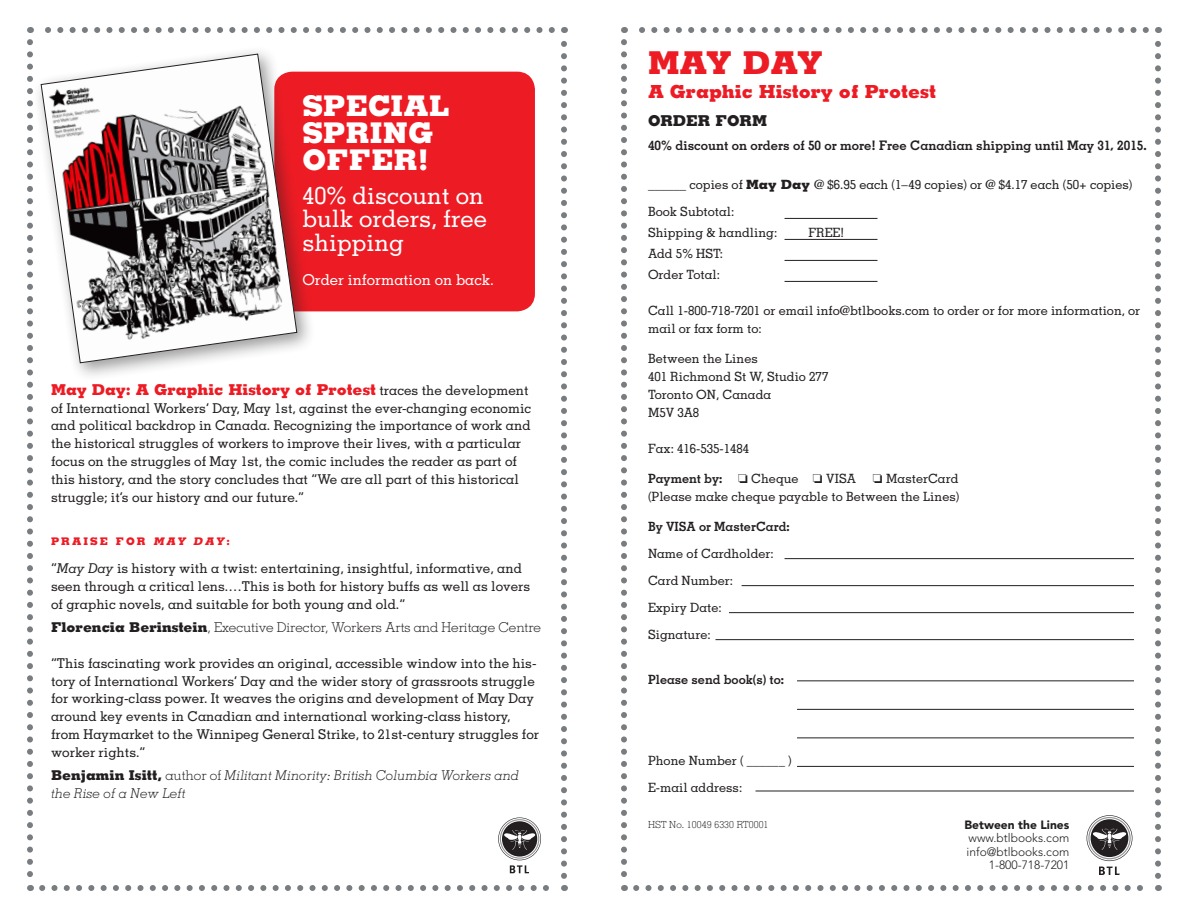
<style>
.page{position:relative;width:1188px;height:918px;background:#fff}
.page>*{position:absolute;margin:0;border:0;box-sizing:border-box;transform-origin:0 0}
.t1{font:800 31.5px "Memphis";letter-spacing:-.03em;color:#ed1b24}
.t2{font:800 28.5px/27px "Memphis";letter-spacing:.01em;color:#fff}
.t3{font:500 24px/23.7px "Memphis";color:#fff}
.t4{font:800 18px "Memphis";color:#ed1b24}
.t5{font:800 15px "Memphis";color:#ed1b24}
.t6{font:500 15px "Memphis";color:#fff}
.t7{font:800 15px "Memphis";color:#231f20}
.t8{font:500 13.5px/18px "Memphis";color:#231f20}
.t9{font:italic 300 13.5px/18px "Memphis";color:#231f20}
.t10{font:300 13.5px "Memphis";letter-spacing:-.005em;color:#231f20}
.t11{font:700 13.2px "Memphis";color:#231f20}
.t12{font:500 12.75px/27px "Memphis";color:#231f20}
.t13{font:700 12.75px "Memphis";color:#231f20}
.t14{font:300 12px/13.5px "Avenir";color:#231f20;text-align:right}
.t15{font:900 12px "Avenir";color:#231f20}
.t16{font:800 10.5px "Memphis";letter-spacing:.2em;color:#ed1b24}
.t17{font:300 9.75px "Memphis";letter-spacing:.01em;color:#231f20}
.s1{font-weight:500;font-size:13.5px;color:#231f20}
.s2{font-style:italic}
.s3{font-weight:800}
.s4{font-weight:800;font-style:normal}
.s5{font-style:normal}
.s6{font-weight:500}
</style>
<div class="page">
<svg style="left:42px;top:885px;width:507px;height:6px"></svg>
<svg style="left:27px;top:42px;width:6px;height:849px"></svg>
<svg style="left:561px;top:27px;width:6px;height:849px"></svg>
<svg style="left:30px;top:27px;width:522px;height:6px"></svg>
<svg style="left:498px;top:818px;width:43px;height:55px"></svg>
<svg style="left:636px;top:885px;width:507px;height:6px"></svg>
<svg style="left:621px;top:42px;width:6px;height:849px"></svg>
<svg style="left:1155px;top:27px;width:6px;height:849px"></svg>
<svg style="left:624px;top:27px;width:522px;height:6px"></svg>
<hr style="left:716px;top:639px;width:418px;height:1px;background:#231f20">
<hr style="left:797px;top:680px;width:337px;height:1px;background:#231f20">
<hr style="left:797px;top:709px;width:337px;height:1px;background:#231f20">
<hr style="left:797px;top:738px;width:337px;height:1px;background:#231f20">
<hr style="left:797px;top:766px;width:337px;height:1px;background:#231f20">
<hr style="left:756px;top:791px;width:378px;height:1px;background:#231f20">
<hr style="left:729px;top:612px;width:405px;height:1px;background:#231f20">
<hr style="left:742px;top:585px;width:392px;height:1px;background:#231f20">
<hr style="left:785px;top:558px;width:349px;height:1px;background:#231f20">
<svg style="left:1087px;top:815px;width:45px;height:46px"></svg>
<svg style="left:1099px;top:867px;width:21px;height:8px"></svg>
<div style="left:277px;top:74px;width:256px;height:235px;background:#ed1b24;border-radius:16px"></div>
<div style="left:274px;top:72px;width:261px;height:239px;border:4px solid #ed1b24;border-radius:16px"></div>
<div style="left:32px;top:45px;width:284px;height:337px;background:#231f20;opacity:.45"></div>
<svg style="left:41px;top:54px;width:256px;height:309px"></svg>
<hr style="left:785px;top:239px;width:93px;height:1px;background:#231f20">
<hr style="left:785px;top:218px;width:93px;height:1px;background:#231f20">
<hr style="left:785px;top:260px;width:93px;height:1px;background:#231f20">
<hr style="left:785px;top:281px;width:93px;height:1px;background:#231f20">
<h2 class="t2" style="left:302px;top:91px;width:149px">SPECIAL<br>SPRING<br>OFFER!</h2>
<h3 class="t3" style="left:302px;top:183px;width:186px">40% discount on bulk orders, free shipping</h3>
<p class="t6" style="left:302px;top:271px;width:193px">Order information on back.</p>
<p class="t5" style="left:51px;top:379px;width:479px">May Day: A Graphic History of Protest <span class="s1">traces the development</span></p>
<p class="t8" style="left:51px;top:399px;width:482px">of International Workers’ Day, May 1st, against the ever-changing economic and political backdrop in Canada. Recognizing the importance of work and the historical struggles of workers to improve their lives, with a particular focus on the struggles of May 1st, the comic includes the reader as part of this history, and the story concludes that “We are all part of this historical struggle; it’s our history and our future.”</p>
<p class="t16" style="left:51px;top:534px;width:180px">PRAISE FOR <span class="s2">MAY DAY</span>:</p>
<p class="t8" style="left:51px;top:559px;width:481px">“<span class="s2">May Day</span> is history with a twist: entertaining, insightful, informative, and seen through a critical lens.…This is both for history buffs as well as lovers of graphic novels, and suitable for both young and old.”</p>
<p class="t10" style="left:51px;top:618px;width:492px"><span class="s3">Florencia Berinstein</span>, Executive Director, Workers Arts and Heritage Centre</p>
<p class="t8" style="left:51px;top:654px;width:490px">“This fascinating work provides an original, accessible window into the his&shy;tory of International Workers’ Day and the wider story of grassroots struggle for working-class power. It weaves the origins and development of May Day around key events in Canadian and international working-class history, from Haymarket to the Winnipeg General Strike, to 21st-century struggles for worker rights.”</p>
<p class="t9" style="left:51px;top:766px;width:470px"><span class="s4">Benjamin Isitt,</span> <span class="s5">author of</span> Militant Minority: British Columbia Workers and the Rise of a New Left</p>
<h1 class="t1" style="left:648px;top:42px;width:176px">MAY DAY</h1>
<h3 class="t4" style="left:648px;top:80px;width:290px">A Graphic History of Protest</h3>
<p class="t7" style="left:648px;top:111px;width:121px">ORDER FORM</p>
<p class="t11" style="left:648px;top:137px;width:500px">40% discount on orders of 50 or more! Free Canadian shipping until May 31, 2015.</p>
<p class="t12" style="left:648px;top:171px;width:486px">______ copies of <span class="s3">May Day</span> @ $6.95 each (1–49 copies) or @ $4.17 each (50+ copies)<br>Book Subtotal:</p>
<p class="t12" style="left:648px;top:219px;width:131px">Shipping &amp; handling:</p>
<p class="t12" style="left:808px;top:219px;width:37px">FREE!</p>
<p class="t12" style="left:648px;top:243px;width:77px;line-height:21px">Add 5% HST:<br>Order Total:</p>
<p class="t12" style="left:648px;top:302px;width:494px;line-height:18px">Call 1-800-718-7201 or email info@btlbooks.com to order or for more information, or mail or fax form to:</p>
<p class="t12" style="left:648px;top:350px;width:182px;line-height:18px">Between the Lines<br>401 Richmond St W, Studio 277<br>Toronto ON, Canada<br>M5V 3A8</p>
<p class="t12" style="left:648px;top:435px;width:103px">Fax: 416-535-1484</p>
<p class="t13" style="left:648px;top:471px;width:210px">Payment by: □ <span class="s6">Cheque</span> □ <span class="s6">VISA</span></p>
<p class="t12" style="left:648px;top:470px;width:313px;line-height:18px;text-align:right">□ MasterCard<br>(Please make cheque payable to Between the Lines)</p>
<p class="t13" style="left:648px;top:519px;width:143px">By VISA or MasterCard:</p>
<p class="t12" style="left:648px;top:540px;width:127px">Name of Cardholder:<br>Card Number:<br>Expiry Date:<br>Signature:</p>
<p class="t13" style="left:648px;top:672px;width:138px">Please send book(s) to:</p>
<p class="t12" style="left:648px;top:747px;width:145px">Phone Number ( ______ )<br>E-mail address:</p>
<p class="t17" style="left:648px;top:818px;width:122px">HST No. 10049 6330 RT0001</p>
<p class="t15" style="left:965px;top:817px;width:106px">Between the Lines</p>
<p class="t14" style="left:967px;top:832px;width:104px">www.btlbooks.com info@btlbooks.com<br>1-800-718-7201</p>
</div>
